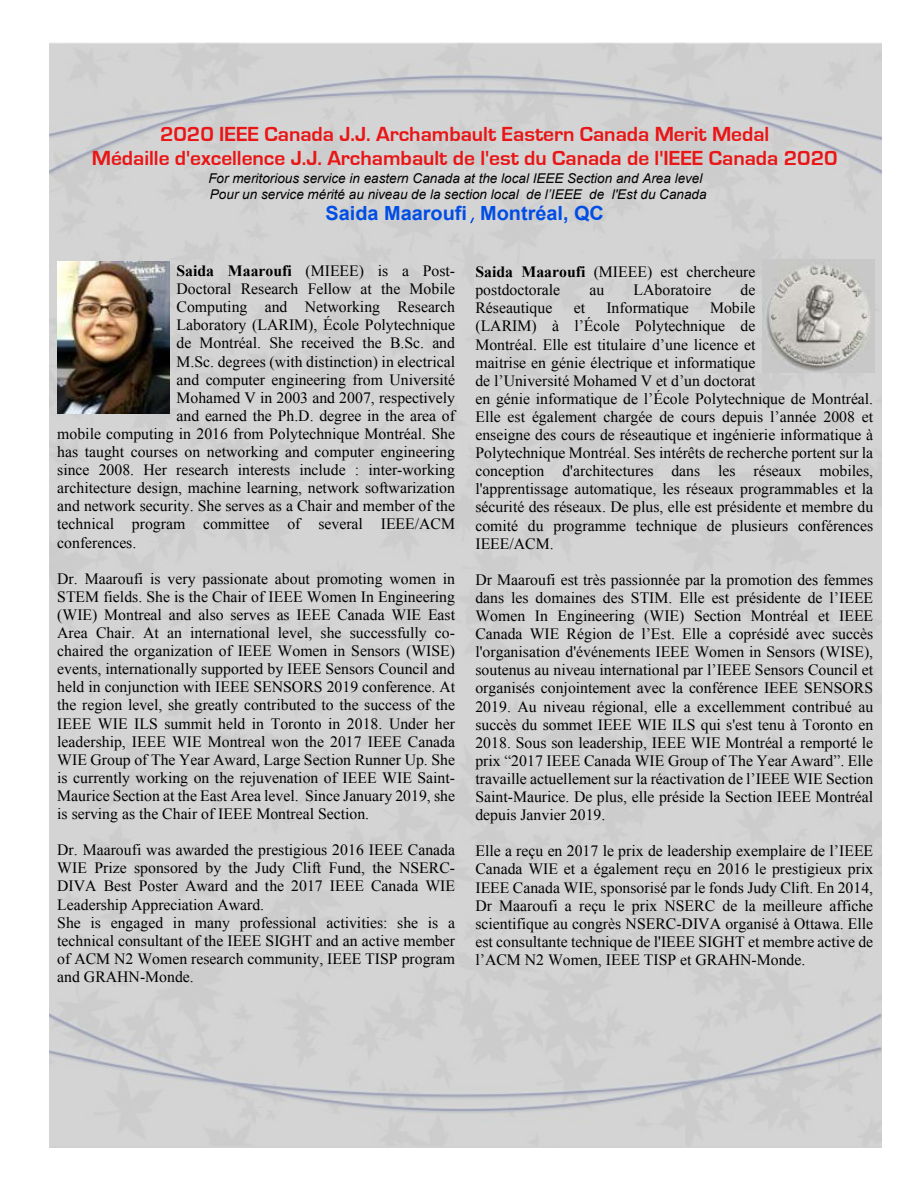
<style>
.page{position:relative;width:918px;height:1188px;background:#fff}
.page>*{position:absolute;margin:0;border:0;box-sizing:border-box;transform-origin:0 0}
.t1{font:700 21px/23.9px "Eurostile";color:#e91516;text-align:center}
.t2{font:700 19.5px "Arial";color:#004de6}
.t3{font:15.75px/18.1px "Times New Roman";color:#000;text-align:justify}
.t4{font:italic 13.5px/15.5px "Arial";color:#000}
.s1{font-weight:700}
</style>
<div class="page">
<div style="left:49px;top:43px;width:833px;height:1103px;background:#d4d4d4"></div>
<svg style="left:470px;top:218px;width:4px;height:5px"></svg>
<img style="left:762px;top:260px;width:113px;height:112px">
<img style="left:57px;top:262px;width:113px;height:152px">
<h1 class="t1" style="left:92px;top:125px;width:747px">2020 IEEE Canada J.J. Archambault Eastern Canada Merit Medal<br>Médaille d'excellence J.J. Archambault de l'est du Canada de l'IEEE Canada 2020</h1>
<p class="t4" style="left:208px;top:172px;width:500px">For meritorious service in eastern Canada at the local IEEE Section and Area level<br>Pour un service mérité au niveau de la section local de l’IEEE de l'Est du Canada</p>
<p class="t2" style="left:326px;top:206px;width:280px">Saida Maaroufi Montréal, QC</p>
<p class="t3" style="left:177px;top:263px;width:280px"><span class="s1">Saida Maaroufi</span> (MIEEE) is a Post-</p>
<p class="t3" style="left:177px;top:281px;width:280px">Doctoral Research Fellow at the Mobile</p>
<p class="t3" style="left:177px;top:299px;width:280px">Computing and Networking Research</p>
<p class="t3" style="left:177px;top:317px;width:280px">Laboratory (LARIM), École Polytechnique</p>
<p class="t3" style="left:177px;top:336px;width:280px">de Montréal. She received the B.Sc. and</p>
<p class="t3" style="left:177px;top:354px;width:280px">M.Sc. degrees (with distinction) in electrical</p>
<p class="t3" style="left:177px;top:372px;width:280px">and computer engineering from Université</p>
<p class="t3" style="left:177px;top:390px;width:280px">Mohamed V in 2003 and 2007, respectively</p>
<p class="t3" style="left:177px;top:408px;width:280px">and earned the Ph.D. degree in the area of</p>
<p class="t3" style="left:57px;top:426px;width:399px">mobile computing in 2016 from Polytechnique Montréal. She</p>
<p class="t3" style="left:57px;top:444px;width:399px">has taught courses on networking and computer engineering</p>
<p class="t3" style="left:57px;top:462px;width:399px">since 2008. Her research interests include : inter-working</p>
<p class="t3" style="left:57px;top:480px;width:399px">architecture design, machine learning, network softwarization</p>
<p class="t3" style="left:57px;top:498px;width:399px">and network security. She serves as a Chair and member of the</p>
<p class="t3" style="left:57px;top:517px;width:399px">technical program committee of several IEEE/ACM</p>
<p class="t3" style="left:57px;top:535px;width:81px">conferences.</p>
<p class="t3" style="left:57px;top:571px;width:399px">Dr. Maaroufi is very passionate about promoting women in STEM fields. She is the Chair of IEEE Women In Engineering (WIE) Montreal and also serves as IEEE Canada WIE East Area Chair. At an international level, she successfully co&shy;chaired the organization of IEEE Women in Sensors (WISE) events, internationally supported by IEEE Sensors Council and held in conjunction with IEEE SENSORS 2019 conference. At the region level, she greatly contributed to the success of the IEEE WIE ILS summit held in Toronto in 2018. Under her leadership, IEEE WIE Montreal won the 2017 IEEE Canada WIE Group of The Year Award, Large Section Runner Up. She is currently working on the rejuvenation of IEEE WIE Saint-Maurice Section at the East Area level. Since January 2019, she is serving as the Chair of IEEE Montreal Section.</p>
<p class="t3" style="left:57px;top:842px;width:399px;text-align:left">Dr. Maaroufi was awarded the prestigious 2016 IEEE Canada WIE Prize sponsored by the Judy Clift Fund, the NSERC-DIVA Best Poster Award and the 2017 IEEE Canada WIE Leadership Appreciation Award.<br>She is engaged in many professional activities: she is a technical consultant of the IEEE SIGHT and an active member of ACM N2 Women research community, IEEE TISP program and GRAHN-Monde.</p>
<p class="t3" style="left:475px;top:264px;width:282px"><span class="s1">Saida Maaroufi</span> (MIEEE) est chercheure postdoctorale</p>
<p class="t3" style="left:590px;top:282px;width:16px">au</p>
<p class="t3" style="left:634px;top:282px;width:79px">LAboratoire</p>
<p class="t3" style="left:741px;top:282px;width:16px">de</p>
<p class="t3" style="left:475px;top:300px;width:399px;text-align:left;text-indent:235px">Mobile<br>(LARIM) à l’École Polytechnique de<br>Montréal. Elle est titulaire d’une licence et<br>maitrise en génie électrique et informatique<br>de l’Université Mohamed V et d’un doctorat<br>en génie informatique de l’École Polytechnique de Montréal.<br>Elle est également chargée de cours depuis l’année 2008 et enseigne des cours de réseautique et ingénierie informatique à Polytechnique Montréal. Ses intérêts de recherche portent sur la conception d'architectures dans les réseaux mobiles, l'apprentissage automatique, les réseaux programmables et la sécurité des réseaux. De plus, elle est présidente et membre du comité du programme technique de plusieurs conférences IEEE/ACM.</p>
<p class="t3" style="left:475px;top:572px;width:399px">Dr Maaroufi est très passionnée par la promotion des femmes dans les domaines des STIM. Elle est présidente de l’IEEE Women In Engineering (WIE) Section Montréal et IEEE Canada WIE Région de l’Est. Elle a coprésidé avec succès l'organisation d'événements IEEE Women in Sensors (WISE), soutenus au niveau international par l’IEEE Sensors Council et organisés conjointement avec la conférence IEEE SENSORS 2019. Au niveau régional, elle a excellemment contribué au succès du sommet IEEE WIE ILS qui s'est tenu à Toronto en 2018. Sous son leadership, IEEE WIE Montréal a remporté le prix “2017 IEEE Canada WIE Group of The Year Award”. Elle travaille actuellement sur la réactivation de l’IEEE WIE Section Saint-Maurice. De plus, elle préside la Section IEEE Montréal depuis Janvier 2019.</p>
<p class="t3" style="left:475px;top:844px;width:399px">Elle a reçu en 2017 le prix de leadership exemplaire de l’IEEE Canada WIE et a également reçu en 2016 le prestigieux prix IEEE Canada WIE, sponsorisé par le fonds Judy Clift. En 2014, Dr Maaroufi a reçu le prix NSERC de la meilleure affiche scientifique au congrès NSERC-DIVA organisé à Ottawa. Elle est consultante technique de l'IEEE SIGHT et membre active de l’ACM N2 Women, IEEE TISP et GRAHN-Monde.</p>
<p class="t3" style="left:475px;top:300px;width:78px">Réseautique</p>
<p class="t3" style="left:574px;top:300px;width:13px">et</p>
<p class="t3" style="left:606px;top:300px;width:84px">Informatique</p>
</div>
